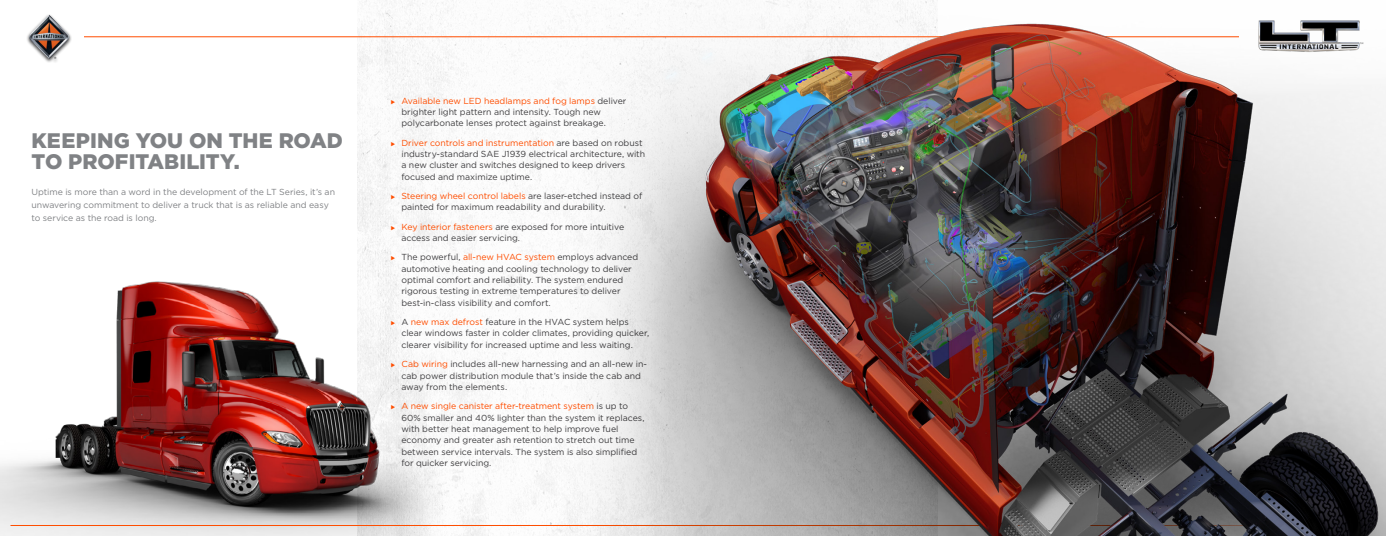
<style>
.page{position:relative;width:1386px;height:536px;background:#fff}
.page>*{position:absolute;margin:0;border:0;box-sizing:border-box;transform-origin:0 0}
.t1{font:900 21px/21px "Gotham";color:#808285}
.t2{font:8.75px/11.4px "Gotham";letter-spacing:-.005em;color:#414042}
.t3{font:8.75px/13.1px "Gotham";letter-spacing:-.005em;color:#808285}
.s1{color:#ff4d00}
</style>
<div class="page">
<img style="left:357px;top:0;width:179px;height:536px">
<img style="left:0;top:241px;width:448px;height:295px">
<hr style="left:10px;top:525px;width:683px;height:1px;background:#ff4d00">
<div style="left:26px;top:14px;width:46px;height:50px;background:#000;opacity:.75"></div>
<img style="left:29px;top:15px;width:41px;height:44px">
<hr style="left:84px;top:36px;width:609px;height:1px;background:#ff4d00">
<img style="left:536px;top:0;width:850px;height:536px">
<h1 class="t1" style="left:32px;top:130px;width:313px">KEEPING YOU ON THE ROAD<br>TO PROFITABILITY.</h1>
<p class="t3" style="left:32px;top:185px;width:305px">Uptime is more than a word in the development of the LT Series, it’s an unwavering commitment to deliver a truck that is as reliable and easy to service as the road is long.</p>
<p class="t2" style="left:401px;top:94px;width:227px;text-indent:-10px"><span class="s1">◆ Available new LED headlamps and fog lamps</span> deliver brighter light pattern and intensity. Tough new polycarbonate lenses protect against breakage.</p>
<p class="t2" style="left:401px;top:136px;width:245px;text-indent:-10px"><span class="s1">◆ Driver controls and instrumentation</span> are based on robust industry-standard SAE J1939 electrical architecture, with a new cluster and switches designed to keep drivers focused and maximize uptime.</p>
<p class="t2" style="left:401px;top:190px;width:242px;text-indent:-10px"><span class="s1">◆ Steering wheel control labels</span> are laser-etched instead of painted for maximum readability and durability.</p>
<p class="t2" style="left:401px;top:220px;width:224px;text-indent:-10px"><span class="s1">◆ Key interior fasteners</span> are exposed for more intuitive access and easier servicing.</p>
<p class="t2" style="left:401px;top:251px;width:238px;text-indent:-10px"><span class="s1">◆</span> The powerful, <span class="s1">all-new HVAC system</span> employs advanced automotive heating and cooling technology to deliver optimal comfort and reliability. The system endured rigorous testing in extreme temperatures to deliver best-in-class visibility and comfort.</p>
<p class="t2" style="left:401px;top:316px;width:249px;text-indent:-10px"><span class="s1">◆</span> A <span class="s1">new max defrost</span> feature in the HVAC system helps clear windows faster in colder climates, providing quicker, clearer visibility for increased uptime and less waiting.</p>
<p class="t2" style="left:401px;top:358px;width:247px;text-indent:-10px"><span class="s1">◆ Cab wiring</span> includes all-new harnessing and an all-new in&shy;cab power distribution module that’s inside the cab and away from the elements.</p>
<p class="t2" style="left:401px;top:400px;width:245px;text-indent:-10px"><span class="s1">◆ A new single canister after-treatment system</span> is up to 60% smaller and 40% lighter than the system it replaces, with better heat management to help improve fuel economy and greater ash retention to stretch out time between service intervals. The system is also simplified for quicker servicing.</p>
</div>
